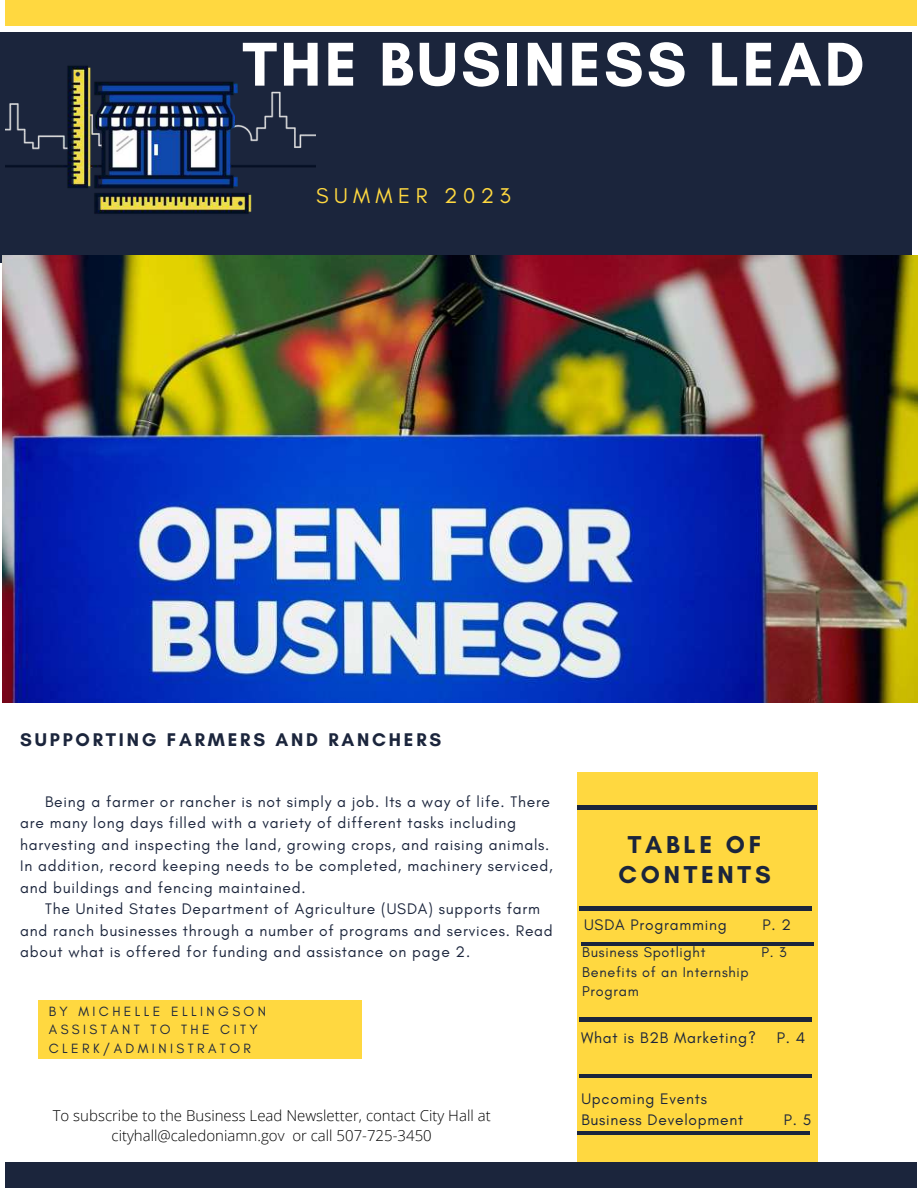
<style>
.page{position:relative;width:918px;height:1188px;background:#fff}
.page>*{position:absolute;margin:0;border:0;box-sizing:border-box;transform-origin:0 0}
.t1{font:700 63px "Glacial Indifference";letter-spacing:.05em;color:#fff}
.t2{font:700 24.9px/30.8px "Glacial Indifference";letter-spacing:.15em;color:#1b253c;text-align:center}
.t3{font:21.75px "Glacial Indifference";letter-spacing:.25em;color:#ffd840}
.t4{font:700 18.75px "Glacial Indifference";letter-spacing:.15em;color:#1b253c}
.t5{font:15.75px "Glacial Indifference";letter-spacing:.05em;color:#1b253c}
.t6{font:15.6px/21.5px "Glacial Indifference";letter-spacing:.05em;color:#1b253c}
.t7{font:300 15px/20.2px "Open Sans";color:#000;text-align:center}
.t8{font:14.4px/19.2px "Glacial Indifference";letter-spacing:.05em;color:#1b253c}
.t9{font:13.65px/18.6px "Glacial Indifference";letter-spacing:.25em;color:#1b253c}
</style>
<div class="page">
<div style="left:0;top:32px;width:911px;height:231px;background:#1b253c"></div>
<div style="left:577px;top:773px;width:241px;height:400px;background:#ffd840"></div>
<hr style="left:577px;top:806px;width:240px;height:3px;background:#1b253c">
<hr style="left:579px;top:907px;width:233px;height:3px;background:#1b253c">
<hr style="left:581px;top:942px;width:232px;height:4px;background:#1b253c">
<hr style="left:579px;top:1018px;width:233px;height:3px;background:#1b253c">
<hr style="left:579px;top:1074px;width:233px;height:4px;background:#1b253c">
<hr style="left:577px;top:1131px;width:233px;height:4px;background:#1b253c">
<div style="left:5px;top:0;width:912px;height:26px;background:#ffd840"></div>
<div style="left:5px;top:1162px;width:911px;height:26px;background:#1b253c"></div>
<img style="left:5px;top:65px;width:311px;height:149px">
<div style="left:38px;top:1001px;width:324px;height:57px;background:#ffd840"></div>
<img style="left:2px;top:255px;width:916px;height:447px">
<h1 class="t1" style="left:243px;top:25px;width:624px">THE BUSINESS LEAD</h1>
<h3 class="t3" style="left:316px;top:184px;width:196px">SUMMER 2023</h3>
<p class="t4" style="left:20px;top:728px;width:423px">SUPPORTING FARMERS AND RANCHERS</p>
<p class="t6" style="left:20px;top:791px;width:534px;text-indent:25px">Being a farmer or rancher is not simply a job. Its a way of life. There are many long days filled with a variety of different tasks including harvesting and inspecting the land, growing crops, and raising animals.<br>In addition, record keeping needs to be completed, machinery serviced, and buildings and fencing maintained.</p>
<p class="t6" style="left:20px;top:898px;width:534px;text-indent:25px">The United States Department of Agriculture (USDA) supports farm and ranch businesses through a number of programs and services. Read about what is offered for funding and assistance on page 2.</p>
<p class="t9" style="left:49px;top:1002px;width:219px">BY MICHELLE ELLINGSON<br>ASSISTANT TO THE CITY<br>CLERK/ADMINISTRATOR</p>
<p class="t7" style="left:53px;top:1105px;width:439px">To subscribe to the Business Lead Newsletter, contact City Hall at cityhall@caledoniamn.gov or call 507-725-3450</p>
<h2 class="t2" style="left:619px;top:828px;width:154px">TABLE OF<br>CONTENTS</h2>
<p class="t6" style="left:584px;top:914px;width:144px">USDA Programming</p>
<p class="t6" style="left:762px;top:914px;width:30px">P. 2</p>
<p class="t8" style="left:582px;top:943px;width:125px">Business Spotlight</p>
<p class="t8" style="left:762px;top:943px;width:27px">P. 3</p>
<p class="t8" style="left:582px;top:962px;width:168px">Benefits of an Internship<br>Program</p>
<p class="t5" style="left:581px;top:1029px;width:176px">What is B2B Marketing?</p>
<p class="t5" style="left:777px;top:1029px;width:30px">P. 4</p>
<p class="t6" style="left:581px;top:1088px;width:163px">Upcoming Events<br>Business Development</p>
<p class="t6" style="left:784px;top:1110px;width:29px">P. 5</p>
</div>
